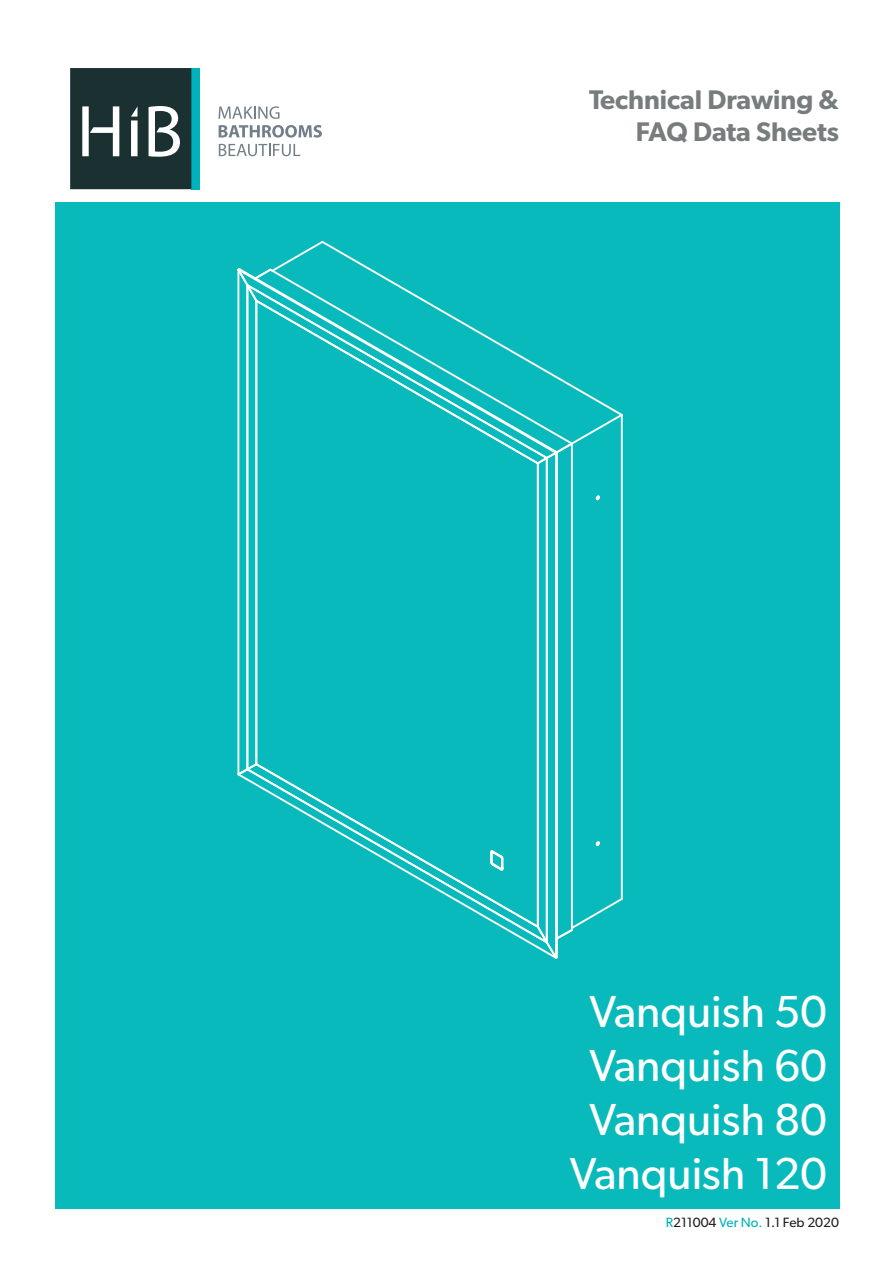
<style>
.page{position:relative;width:893px;height:1263px;background:#fff}
.page>*{position:absolute;margin:0;border:0;box-sizing:border-box;transform-origin:0 0}
.t1{font:45px "Gibson";color:#fff}
.t2{font:600 27px "Gibson";color:#777c7d}
.Contact_Text{font:13.5px "Gibson";color:#231f20}
.s1{color:#00b2b9}
</style>
<div class="page">
<div style="left:55px;top:203px;width:785px;height:1006px;background:#08babb"></div>
<svg style="left:325px;top:242px;width:294px;height:170px"></svg>
<svg style="left:595px;top:841px;width:5px;height:6px"></svg>
<svg style="left:595px;top:495px;width:5px;height:6px"></svg>
<hr style="left:621px;top:415px;width:2px;height:484px;background:#fff">
<hr style="left:255px;top:301px;width:2px;height:463px;background:#fff">
<hr style="left:537px;top:463px;width:2px;height:464px;background:#fff">
<hr style="left:246px;top:285px;width:2px;height:484px;background:#fff">
<hr style="left:237px;top:270px;width:2px;height:504px;background:#fff">
<hr style="left:571px;top:444px;width:2px;height:486px;background:#fff">
<hr style="left:546px;top:458px;width:2px;height:484px;background:#fff">
<hr style="left:556px;top:452px;width:2px;height:505px;background:#fff">
<hr style="left:555px;top:453px;width:2px;height:505px;background:#fff">
<svg style="left:237px;top:762px;width:22px;height:10px"></svg>
<svg style="left:237px;top:772px;width:321px;height:175px"></svg>
<svg style="left:245px;top:767px;width:304px;height:178px"></svg>
<svg style="left:535px;top:896px;width:88px;height:63px"></svg>
<svg style="left:559px;top:267px;width:15px;height:145px"></svg>
<svg style="left:279px;top:241px;width:46px;height:25px"></svg>
<svg style="left:535px;top:412px;width:88px;height:54px"></svg>
<svg style="left:237px;top:266px;width:322px;height:189px"></svg>
<svg style="left:489px;top:849px;width:16px;height:23px"></svg>
<div style="left:191px;top:68px;width:9px;height:121px;background:#00b2b9"></div>
<svg style="left:70px;top:68px;width:121px;height:121px;background:#384a4a"></svg>
<svg style="left:218px;top:106px;width:61px;height:13px"></svg>
<svg style="left:219px;top:125px;width:103px;height:13px"></svg>
<svg style="left:219px;top:144px;width:81px;height:12px"></svg>
<p class="t2" style="left:589px;top:83px;width:251px">Technical Drawing &amp;</p>
<p class="t2" style="left:636px;top:116px;width:205px">FAQ Data Sheets</p>
<p class="t1" style="left:589px;top:984px;width:239px">Vanquish 50</p>
<p class="t1" style="left:589px;top:1038px;width:239px">Vanquish 60</p>
<p class="t1" style="left:589px;top:1092px;width:239px">Vanquish 80</p>
<p class="t1" style="left:570px;top:1146px;width:259px">Vanquish 120</p>
<p class="Contact_Text" style="left:666px;top:1214px;width:175px"><span class="s1">R</span>211004 <span class="s1">Ver No.</span> 1.1 Feb 2020</p>
</div>
